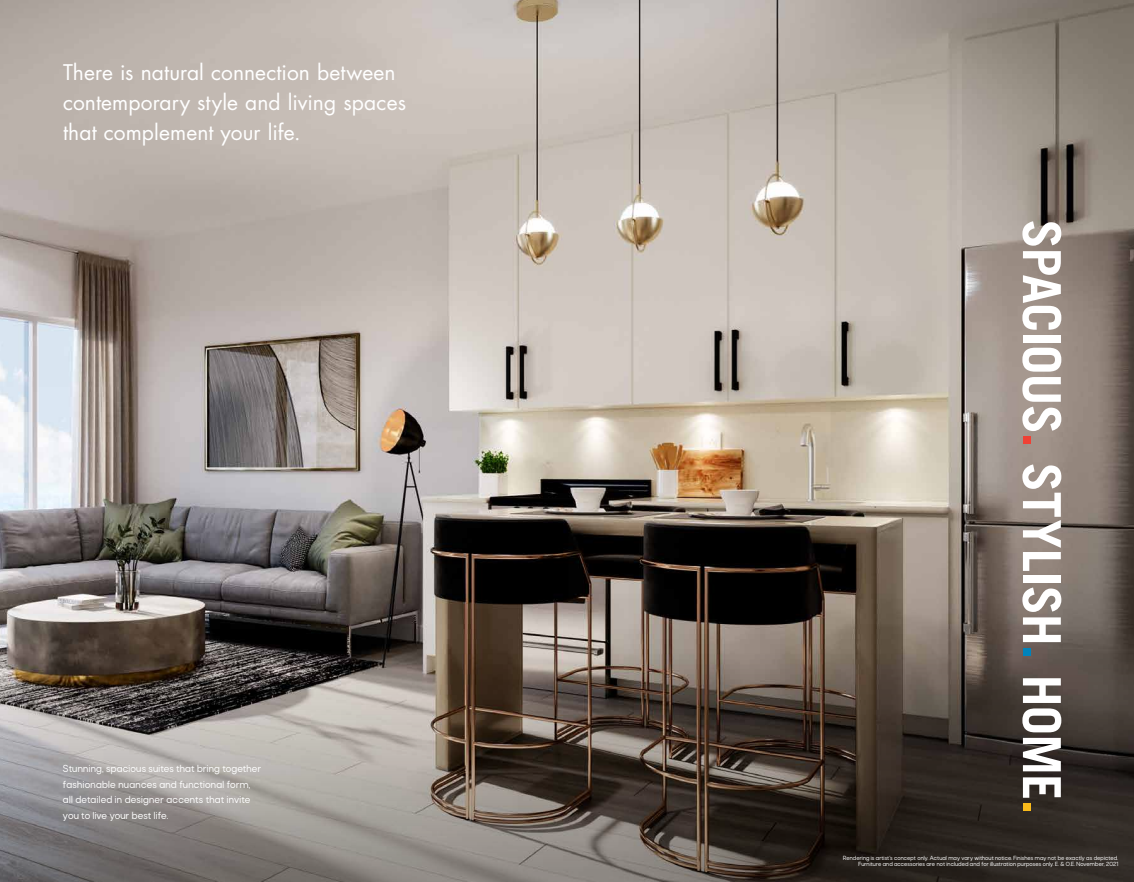
<style>
.page{position:relative;width:1134px;height:882px;background:#fff}
.page>*{position:absolute;margin:0;border:0;box-sizing:border-box;transform-origin:0 0}
.t1{font:700 52.5px "Trade Gothic";letter-spacing:-.015em;color:#fff}
.t2{font:21px/29.8px "Futura Std";letter-spacing:.005em;color:#fff}
.t3{font:500 10.5px/15.8px "Rota";letter-spacing:.02em;color:#fff}
.t4{font:500 6.12px/6.1px "Rota";letter-spacing:.015em;color:#fff;text-align:right}
.s1{color:#ef4135}
.s2{color:#0083bb}
.s3{color:#fabb1b}
</style>
<div class="page">
<img style="left:0;top:0;width:1134px;height:591px">
<svg style="left:0;top:591px;width:1134px;height:291px;background:#645c55"></svg>
<h2 class="t2" style="left:63px;top:58px;width:345px">There is natural connection between contemporary style and living spaces that complement your life.</h2>
<h3 class="t3" style="left:63px;top:761px;width:200px">Stunning, spacious suites that bring together fashionable nuances and functional form, all detailed in designer accents that invite you to live your best life.</h3>
<h1 class="t1" style="left:1074px;top:220px;width:596px;rotate:90deg">SPACIOUS<span class="s1">.</span> STYLISH<span class="s2">.</span> HOME<span class="s3">.</span></h1>
<p class="t4" style="left:843px;top:855px;width:277px">Rendering is artist’s concept only. Actual may vary without notice. Finishes may not be exactly as depicted.<br>Furniture and accessories are not included and for illustration purposes only. E. &amp; O.E. November, 2021</p>
</div>
